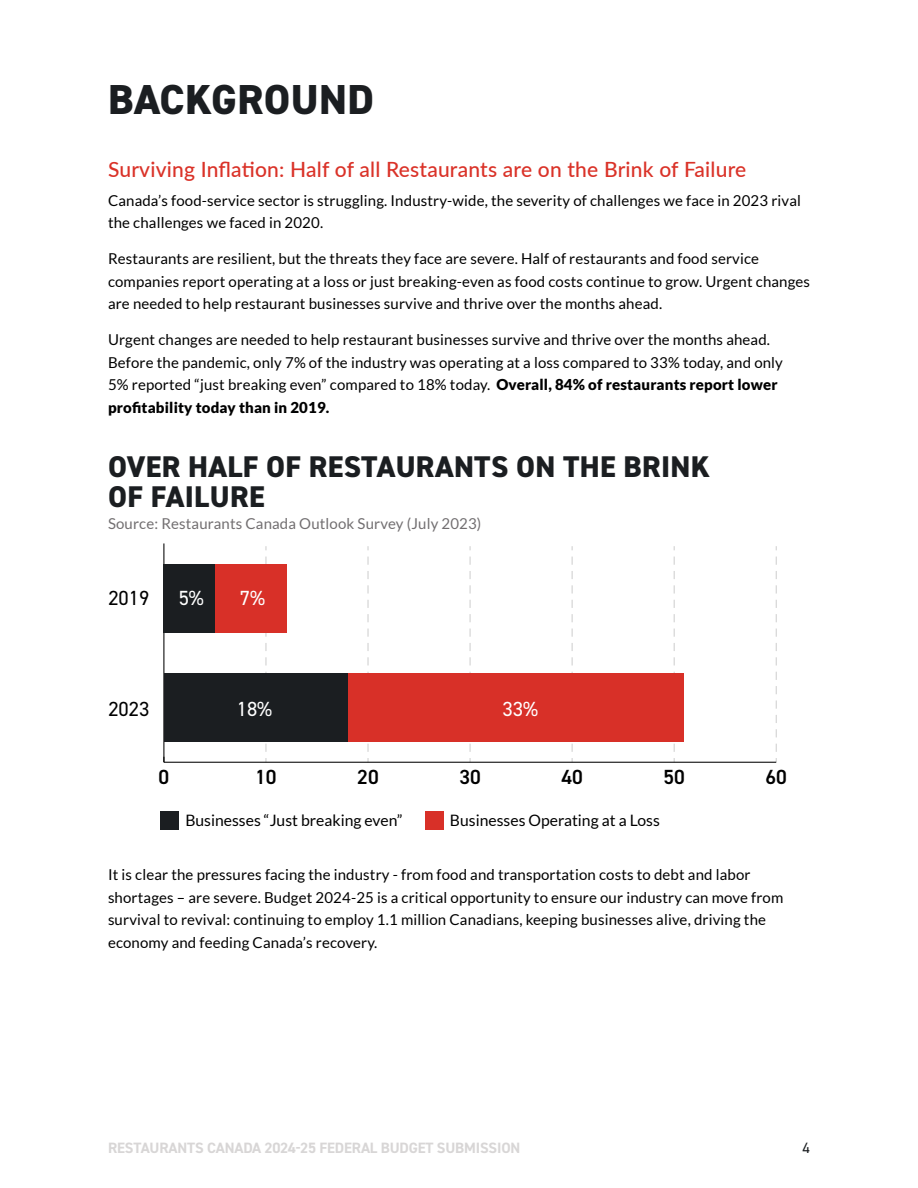
<style>
.page{position:relative;width:918px;height:1188px;background:#fff}
.page>*{position:absolute;margin:0;border:0;box-sizing:border-box;transform-origin:0 0}
.t1{font:800 42px "DIN2014";letter-spacing:.01em;color:#1b1e21}
.t2{font:800 30px/30px "DIN2014";letter-spacing:.01em;color:#1b1e21}
.t3{font:500 21px "Lato";letter-spacing:.01em;color:#da3228}
.t4{font:600 20.55px "DIN2014";color:#000}
.t5{font:20.55px "DIN2014";color:#fff}
.t6{font:20.55px "DIN2014";color:#000}
.t7{font:15.75px "Lato";color:#000}
.t8{font:15px/22.5px "Lato";letter-spacing:.01em;color:#000}
.t9{font:700 15px "DIN2014";letter-spacing:-.01em;color:#d8d6d6}
.t10{font:15px "Lato";letter-spacing:.01em;color:#726f71}
.t11{font:15px "DIN2014";color:#1b1e21}
.s1{font-weight:900;color:#000101}
</style>
<div class="page">
<hr style="left:164px;top:762px;width:612px;height:1px;background:#000">
<svg style="left:265px;top:546px;width:1px;height:206px"></svg>
<svg style="left:367px;top:546px;width:2px;height:206px"></svg>
<svg style="left:470px;top:546px;width:1px;height:206px"></svg>
<svg style="left:572px;top:546px;width:1px;height:206px"></svg>
<svg style="left:674px;top:546px;width:1px;height:206px"></svg>
<svg style="left:776px;top:546px;width:1px;height:206px"></svg>
<hr style="left:163px;top:543px;width:1px;height:219px;background:#000">
<div style="left:215px;top:564px;width:71px;height:69px;background:#d83028"></div>
<div style="left:348px;top:673px;width:336px;height:69px;background:#d83028"></div>
<div style="left:164px;top:564px;width:51px;height:69px;background:#1b1e21"></div>
<div style="left:164px;top:673px;width:184px;height:69px;background:#1b1e21"></div>
<div style="left:160px;top:811px;width:19px;height:19px;background:#1b1e21"></div>
<div style="left:425px;top:811px;width:19px;height:19px;background:#d83028"></div>
<h1 class="t1" style="left:108px;top:71px;width:267px">BACKGROUND</h1>
<h3 class="t3" style="left:108px;top:154px;width:640px">Surviving Inflation: Half of all Restaurants are on the Brink of Failure</h3>
<p class="t8" style="left:108px;top:189px;width:694px">Canada’s food-service sector is struggling. Industry-wide, the severity of challenges we face in 2023 rival the challenges we faced in 2020.</p>
<p class="t8" style="left:108px;top:248px;width:704px">Restaurants are resilient, but the threats they face are severe. Half of restaurants and food service companies report operating at a loss or just breaking-even as food costs continue to grow. Urgent changes are needed to help restaurant businesses survive and thrive over the months ahead.</p>
<p class="t8" style="left:108px;top:329px;width:676px">Urgent changes are needed to help restaurant businesses survive and thrive over the months ahead.<br>Before the pandemic, only 7% of the industry was operating at a loss compared to 33% today, and only 5% reported “just breaking even” compared to 18% today. <span class="s1">Overall, 84% of restaurants report lower profitability today than in 2019.</span></p>
<h2 class="t2" style="left:108px;top:451px;width:604px">OVER HALF OF RESTAURANTS ON THE BRINK<br>OF FAILURE</h2>
<p class="t10" style="left:108px;top:515px;width:375px">Source: Restaurants Canada Outlook Survey (July 2023)</p>
<h3 class="t6" style="left:108px;top:585px;width:43px">2019</h3>
<h3 class="t5" style="left:179px;top:585px;width:27px">5%</h3>
<h3 class="t5" style="left:240px;top:585px;width:27px">7%</h3>
<h3 class="t6" style="left:108px;top:696px;width:43px">2023</h3>
<h3 class="t5" style="left:237px;top:696px;width:37px">18%</h3>
<h3 class="t5" style="left:503px;top:696px;width:37px">33%</h3>
<h3 class="t4" style="left:159px;top:763px;width:12px">0</h3>
<h3 class="t4" style="left:255px;top:763px;width:23px">10</h3>
<h3 class="t4" style="left:357px;top:763px;width:23px">20</h3>
<h3 class="t4" style="left:459px;top:763px;width:23px">30</h3>
<h3 class="t4" style="left:561px;top:763px;width:23px">40</h3>
<h3 class="t4" style="left:663px;top:763px;width:23px">50</h3>
<h3 class="t4" style="left:766px;top:763px;width:23px">60</h3>
<p class="t7" style="left:185px;top:812px;width:219px">Businesses “Just breaking even”</p>
<p class="t7" style="left:450px;top:812px;width:211px">Businesses Operating at a Loss</p>
<p class="t8" style="left:108px;top:863px;width:677px">It is clear the pressures facing the industry - from food and transportation costs to debt and labor shortages – are severe. Budget 2024-25 is a critical opportunity to ensure our industry can move from survival to revival: continuing to employ 1.1 million Canadians, keeping businesses alive, driving the economy and feeding Canada’s recovery.</p>
<p class="t9" style="left:108px;top:1138px;width:414px">RESTAURANTS CANADA 2024-25 FEDERAL BUDGET SUBMISSION</p>
<p class="t11" style="left:802px;top:1138px;width:9px">4</p>
</div>
